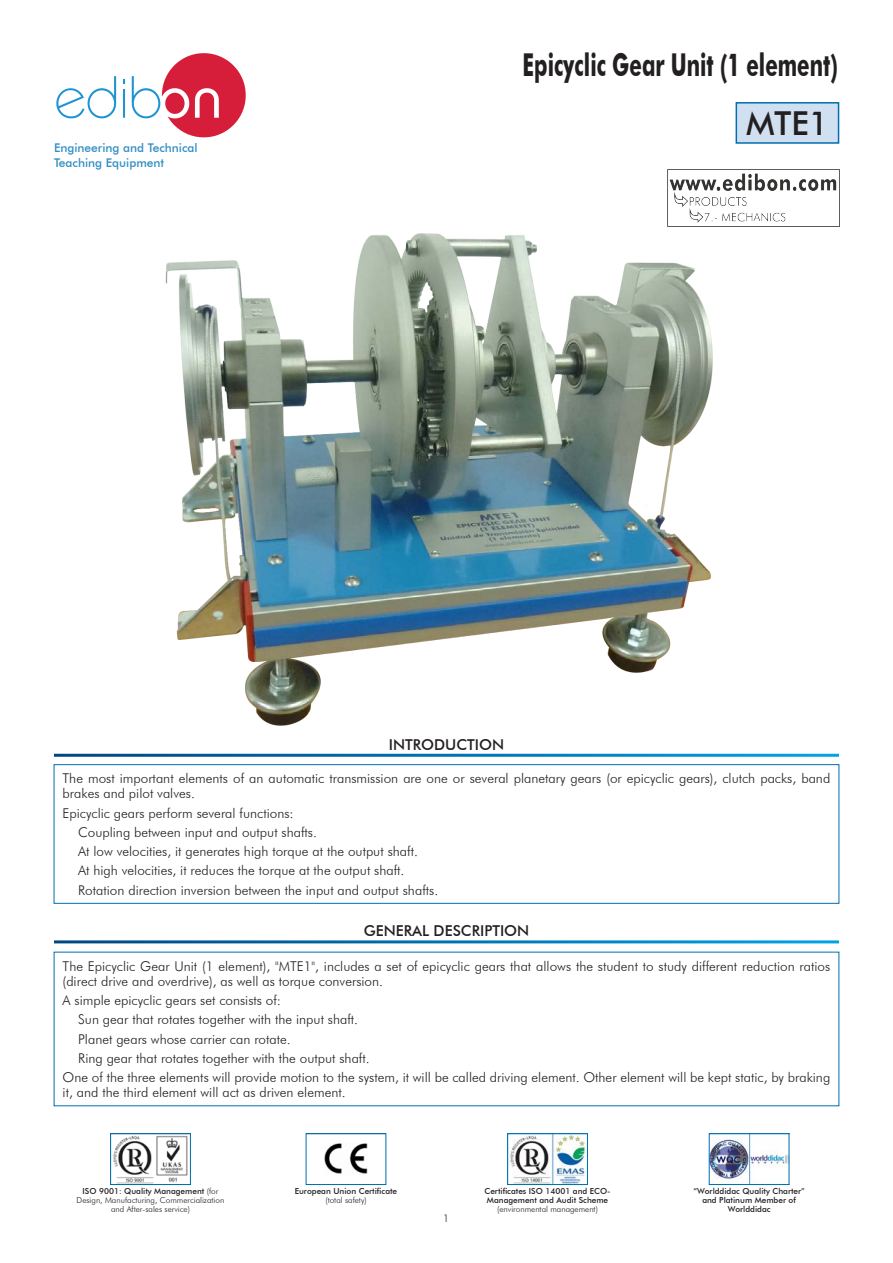
<style>
.page{position:relative;width:893px;height:1263px;background:#fff}
.page>*{position:absolute;margin:0;border:0;box-sizing:border-box;transform-origin:0 0}
.t1{font:500 33px "Futura BT";color:#231f20}
.t2{font:700 31.5px "Futura BT";color:#231f20;scale:.65 1}
.FILETE{font:500 15px "Futura BT";color:#231f20}
.t3{font:300 13.5px/15px "Futura BT";color:#231f20}
.t4{font:500 12px/14.4px "Futura BT";color:#318ec4}
.t5{font:300 10.5px "Futura BT";color:#231f20}
.t6{font:500 8.25px/9px "Futura BT";color:#231f20}
.t7{font:300 8.25px/9px "Futura BT";color:#231f20;text-align:center}
.s1{font-weight:500}
</style>
<div class="page">
<svg style="left:56px;top:76px;width:60px;height:42px"></svg>
<svg style="left:123px;top:79px;width:2px;height:39px"></svg>
<svg style="left:132px;top:53px;width:114px;height:84px"></svg>
<img style="left:711px;top:1135px;width:76px;height:48px">
<div style="left:709px;top:1133px;width:80px;height:52px;border:1px solid #006faf"></div>
<img style="left:510px;top:1135px;width:76px;height:48px">
<div style="left:507px;top:1133px;width:81px;height:52px;border:1px solid #006faf"></div>
<img style="left:324px;top:1143px;width:44px;height:31px">
<div style="left:306px;top:1133px;width:80px;height:52px;border:1px solid #006faf"></div>
<img style="left:113px;top:1135px;width:75px;height:48px">
<div style="left:110px;top:1133px;width:81px;height:52px;border:1px solid #006faf"></div>
<img style="left:667px;top:169px;width:172px;height:53px">
<div style="left:736px;top:103px;width:102px;height:40px;background:#d0e0f0"></div>
<div style="left:736px;top:102px;width:103px;height:42px;border:2px solid #006faf"></div>
<img style="left:165px;top:204px;width:569px;height:522px">
<div style="left:54px;top:764px;width:785px;height:139px;border:1px solid #006faf"></div>
<p class="t4" style="left:54px;top:141px;width:145px">Engineering and Technical<br>Teaching Equipment</p>
<p class="t2" style="left:523px;top:46px;width:486px">Epicyclic Gear Unit (1 element)</p>
<p class="t1" style="left:746px;top:104px;width:84px">MTE1</p>
<p class="FILETE" style="left:389px;top:735px;width:117px">INTRODUCTION</p>
<p class="t3" style="left:63px;top:771px;width:769px">The most important elements of an automatic transmission are one or several planetary gears (or epicyclic gears), clutch packs, band brakes and pilot valves.</p>
<p class="t3" style="left:63px;top:805px;width:233px">Epicyclic gears perform several functions:</p>
<p class="t3" style="left:78px;top:824px;width:240px">Coupling between input and output shafts.</p>
<p class="t3" style="left:78px;top:844px;width:341px">At low velocities, it generates high torque at the output shaft.</p>
<p class="t3" style="left:78px;top:863px;width:328px">At high velocities, it reduces the torque at the output shaft.</p>
<p class="t3" style="left:78px;top:882px;width:362px">Rotation direction inversion between the input and output shafts.</p>
<p class="FILETE" style="left:364px;top:922px;width:167px">GENERAL DESCRIPTION</p>
<p class="t3" style="left:63px;top:958px;width:769px">The Epicyclic Gear Unit (1 element), "MTE1", includes a set of epicyclic gears that allows the student to study different reduction ratios (direct drive and overdrive), as well as torque conversion.</p>
<p class="t3" style="left:63px;top:993px;width:220px">A simple epicyclic gears set consists of:</p>
<p class="t3" style="left:78px;top:1012px;width:281px">Sun gear that rotates together with the input shaft.</p>
<p class="t3" style="left:78px;top:1031px;width:214px">Planet gears whose carrier can rotate.</p>
<p class="t3" style="left:78px;top:1050px;width:293px">Ring gear that rotates together with the output shaft.</p>
<p class="t3" style="left:63px;top:1070px;width:769px">One of the three elements will provide motion to the system, it will be called driving element. Other element will be kept static, by braking it, and the third element will act as driven element.</p>
<p class="t7" style="left:77px;top:1186px;width:149px"><span class="s1">ISO 9001: Quality Management</span> (for<br>Design, Manufacturing, Commercialization and After-sales service)</p>
<p class="t6" style="left:295px;top:1186px;width:104px">European Union Certificate</p>
<p class="t7" style="left:325px;top:1195px;width:43px">(total safety)</p>
<p class="t6" style="left:484px;top:1186px;width:128px">Certificates ISO 14001 and ECO-<br>Management and Audit Scheme</p>
<p class="t7" style="left:497px;top:1204px;width:102px">(environmental management)</p>
<p class="t5" style="left:443px;top:1211px;width:8px">1</p>
<p class="t6" style="left:693px;top:1186px;width:113px;text-align:center">“Worlddidac Quality Charter” and Platinum Member of<br>Worlddidac</p>
</div>
